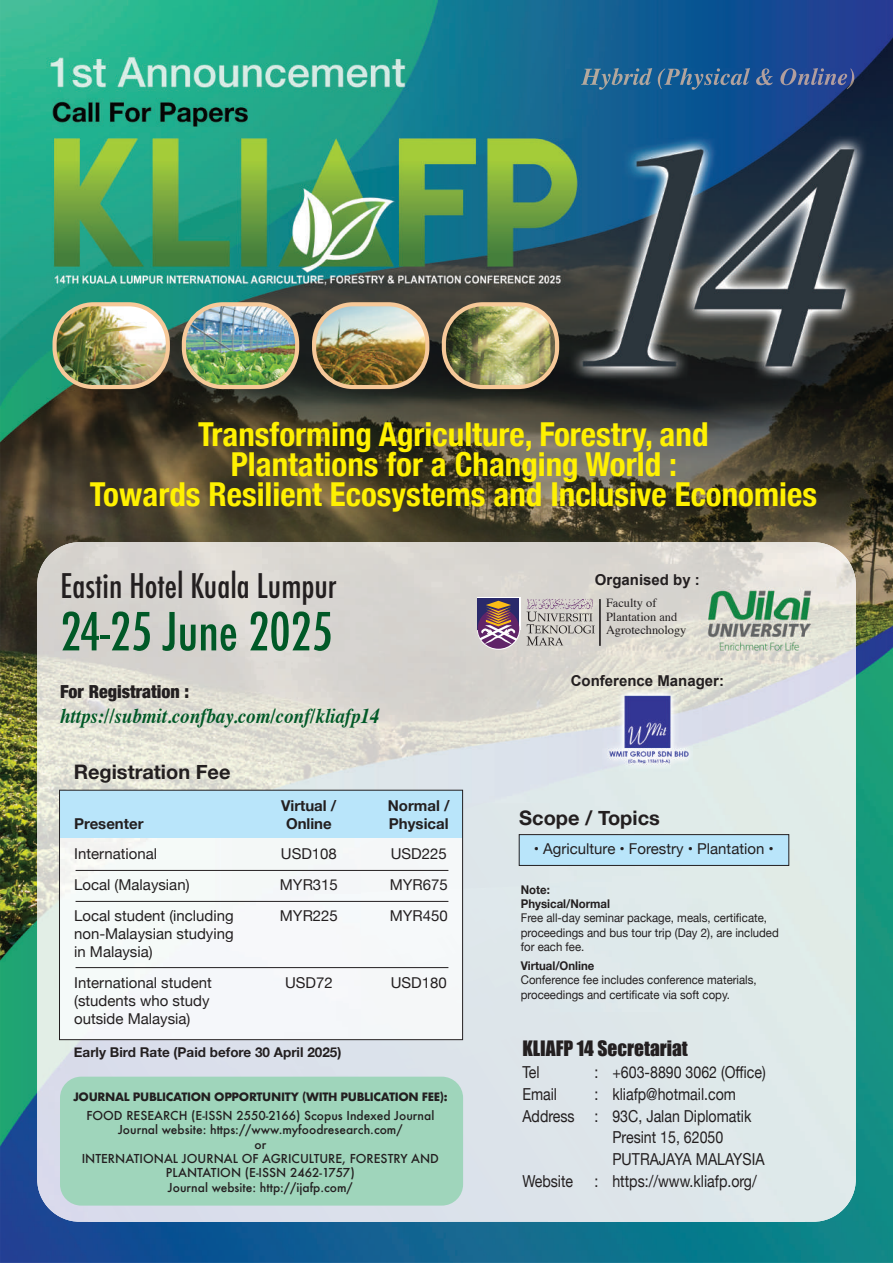
<style>
.page{position:relative;width:893px;height:1263px;background:#fff}
.page>*{position:absolute;margin:0;border:0;box-sizing:border-box;transform-origin:0 0}
.t1{font:500 condensed 51px "Futura";color:#005927}
.t2{font:700 condensed 33px/30px "Helvetica Neue";color:#fff101;text-align:center}
.t3{font:500 condensed 33px "Futura";color:#231f20}
.t4{font:italic 700 21px "Times";color:#005927;scale:.9 1}
.t5{font:700 19.95px "Helvetica Neue";color:#231f20}
.t6{font:19.5px "Impact";color:#231f20}
.t7{font:900 condensed 18px "Helvetica Neue";color:#231f20}
.t8{font:16.5px "Helvetica Neue";color:#231f20;scale:.86 1}
.t9{font:15px/18px "Helvetica Neue";color:#231f20}
.t10{font:700 15px "Helvetica Neue";color:#231f20}
.t11{font:700 15px "Arial";color:#231f20}
.t12{font:700 13.5px "Helvetica Neue";color:#231f20}
.t13{font:12.45px/13.2px "Times";color:#231f20}
.t14{font:500 12px/14.4px "Futura";color:#231f20;text-align:center}
.t15{font:12px/14.4px "Helvetica Neue";color:#231f20;scale:.95 1}
.t16{font:700 12px/14.4px "Helvetica Neue";color:#231f20;scale:.95 1}
.t17{font:700 11.25px "Futura";letter-spacing:-.03em;color:#231f20}
</style>
<div class="page">
<img style="left:0;top:0;width:893px;height:1263px">
<img style="left:37px;top:542px;width:512px;height:261px">
<img style="left:549px;top:542px;width:153px;height:680px">
<img style="left:702px;top:542px;width:154px;height:52px">
<img style="left:805px;top:594px;width:51px;height:628px">
<img style="left:702px;top:659px;width:103px;height:563px">
<img style="left:37px;top:803px;width:51px;height:419px">
<div style="left:447px;top:803px;width:102px;height:419px;background:#dde5ea"></div>
<div style="left:88px;top:1040px;width:359px;height:182px;background:#dae0eb"></div>
<div style="left:519px;top:835px;width:270px;height:30px;background:#b9e5fa"></div>
<div style="left:519px;top:834px;width:270px;height:32px;border:1px solid #231f20"></div>
<div style="left:61px;top:838px;width:400px;height:200px;background:#f5f8f9"></div>
<div style="left:59px;top:790px;width:404px;height:48px;background:#b9e5fa"></div>
<hr style="left:76px;top:870px;width:372px;height:1px;background:#231f20">
<hr style="left:76px;top:901px;width:372px;height:1px;background:#231f20">
<div style="left:59px;top:790px;width:404px;height:250px;border:1px solid #231f20"></div>
<hr style="left:76px;top:967px;width:372px;height:1px;background:#231f20">
<img style="left:602px;top:691px;width:91px;height:81px">
<svg style="left:477px;top:598px;width:43px;height:26px"></svg>
<svg style="left:477px;top:608px;width:43px;height:42px"></svg>
<div style="left:478px;top:599px;width:41px;height:31px;background:#2a2a6b"></div>
<div style="left:478px;top:608px;width:41px;height:41px;background:#602468;border-radius:50%"></div>
<svg style="left:480px;top:601px;width:37px;height:44px"></svg>
<svg style="left:527px;top:599px;width:68px;height:46px;background:#beb8b6"></svg>
<hr style="left:599px;top:599px;width:2px;height:47px;background:#231f20">
<img style="left:702px;top:581px;width:116px;height:78px">
<img style="left:581px;top:68px;width:273px;height:22px">
<div style="left:60px;top:1077px;width:403px;height:128px;background:#9fd5bb;border-radius:21px"></div>
<img style="left:55px;top:304px;width:113px;height:83px">
<div style="left:53px;top:302px;width:117px;height:87px;border:4px solid #f7c999;border-radius:39px"></div>
<img style="left:314px;top:304px;width:113px;height:83px">
<div style="left:312px;top:302px;width:117px;height:87px;border:4px solid #f7c999;border-radius:39px"></div>
<img style="left:184px;top:304px;width:113px;height:83px">
<div style="left:182px;top:302px;width:117px;height:87px;border:4px solid #f7c999;border-radius:39px"></div>
<img style="left:444px;top:304px;width:113px;height:83px">
<div style="left:442px;top:302px;width:117px;height:87px;border:4px solid #f7c999;border-radius:39px"></div>
<h2 class="t2" style="left:90px;top:417px;width:729px">Transforming Agriculture, Forestry, and<br>Plantations for a Changing World :<br>Towards Resilient Ecosystems and Inclusive Economies</h2>
<h2 class="t3" style="left:60px;top:565px;width:278px">Eastin Hotel Kuala Lumpur</h2>
<h1 class="t1" style="left:60px;top:599px;width:274px">24-25 June 2025</h1>
<p class="t7" style="left:60px;top:677px;width:131px">For Registration :</p>
<h3 class="t4" style="left:60px;top:696px;width:357px">https://submit.confbay.com/conf/kliafp14</h3>
<h3 class="t5" style="left:74px;top:756px;width:158px">Registration Fee</h3>
<p class="t10" style="left:281px;top:794px;width:57px">Virtual /</p>
<p class="t10" style="left:388px;top:794px;width:63px">Normal /</p>
<p class="t10" style="left:74px;top:812px;width:71px">Presenter</p>
<p class="t10" style="left:286px;top:812px;width:47px">Online</p>
<p class="t10" style="left:389px;top:812px;width:61px">Physical</p>
<p class="t9" style="left:74px;top:846px;width:84px">International</p>
<p class="t9" style="left:281px;top:846px;width:58px">USD108</p>
<p class="t9" style="left:391px;top:846px;width:58px">USD225</p>
<p class="t9" style="left:74px;top:877px;width:117px">Local (Malaysian)</p>
<p class="t9" style="left:280px;top:877px;width:60px">MYR315</p>
<p class="t9" style="left:390px;top:877px;width:60px">MYR675</p>
<p class="t9" style="left:74px;top:907px;width:161px">Local student (including</p>
<p class="t9" style="left:280px;top:907px;width:60px">MYR225</p>
<p class="t9" style="left:390px;top:907px;width:60px">MYR450</p>
<p class="t9" style="left:74px;top:925px;width:161px">non-Malaysian studying in Malaysia)</p>
<p class="t9" style="left:74px;top:974px;width:139px">International student</p>
<p class="t9" style="left:285px;top:974px;width:49px">USD72</p>
<p class="t9" style="left:391px;top:974px;width:58px">USD180</p>
<p class="t9" style="left:74px;top:992px;width:137px">(students who study outside Malaysia)</p>
<p class="t12" style="left:74px;top:1041px;width:269px">Early Bird Rate (Paid before 30 April 2025)</p>
<p class="t17" style="left:73px;top:1089px;width:376px">JOURNAL PUBLICATION OPPORTUNITY (WITH PUBLICATION FEE):</p>
<p class="t14" style="left:82px;top:1108px;width:359px">FOOD RESEARCH (E-ISSN 2550-2166) Scopus Indexed Journal Journal website: https://www.myfoodresearch.com/<br>or<br>INTERNATIONAL JOURNAL OF AGRICULTURE, FORESTRY AND PLANTATION (E-ISSN 2462-1757)<br>Journal website: http://ijafp.com/</p>
<p class="t11" style="left:595px;top:570px;width:107px">Organised by :</p>
<p class="t13" style="left:606px;top:595px;width:82px">Faculty of<br>Plantation and<br>Agrotechnology</p>
<p class="t11" style="left:571px;top:671px;width:155px">Conference Manager:</p>
<h3 class="t5" style="left:519px;top:802px;width:142px">Scope / Topics</h3>
<p class="t9" style="left:534px;top:841px;width:241px">• Agriculture • Forestry • Plantation •</p>
<p class="t16" style="left:521px;top:882px;width:95px">Note:<br>Physical/Normal</p>
<p class="t15" style="left:521px;top:911px;width:273px">Free all-day seminar package, meals, certificate, proceedings and bus tour trip (Day 2), are included for each fee.</p>
<p class="t16" style="left:521px;top:958px;width:79px">Virtual/Online</p>
<p class="t15" style="left:521px;top:973px;width:250px">Conference fee includes conference materials, proceedings and certificate via soft copy.</p>
<h3 class="t6" style="left:522px;top:1033px;width:167px">KLIAFP 14 Secretariat</h3>
<p class="t8" style="left:522px;top:1060px;width:22px">Tel</p>
<p class="t8" style="left:594px;top:1060px;width:201px">: +603-8890 3062 (Office)</p>
<p class="t8" style="left:522px;top:1082px;width:42px">Email</p>
<p class="t8" style="left:594px;top:1082px;width:166px">: kliafp@hotmail.com</p>
<p class="t8" style="left:522px;top:1104px;width:268px">Address : 93C, Jalan Diplomatik</p>
<p class="t8" style="left:612px;top:1125px;width:131px">Presint 15, 62050</p>
<p class="t8" style="left:612px;top:1147px;width:178px">PUTRAJAYA MALAYSIA</p>
<p class="t8" style="left:522px;top:1169px;width:60px">Website</p>
<p class="t8" style="left:594px;top:1169px;width:190px">: https://www.kliafp.org/</p>
</div>
